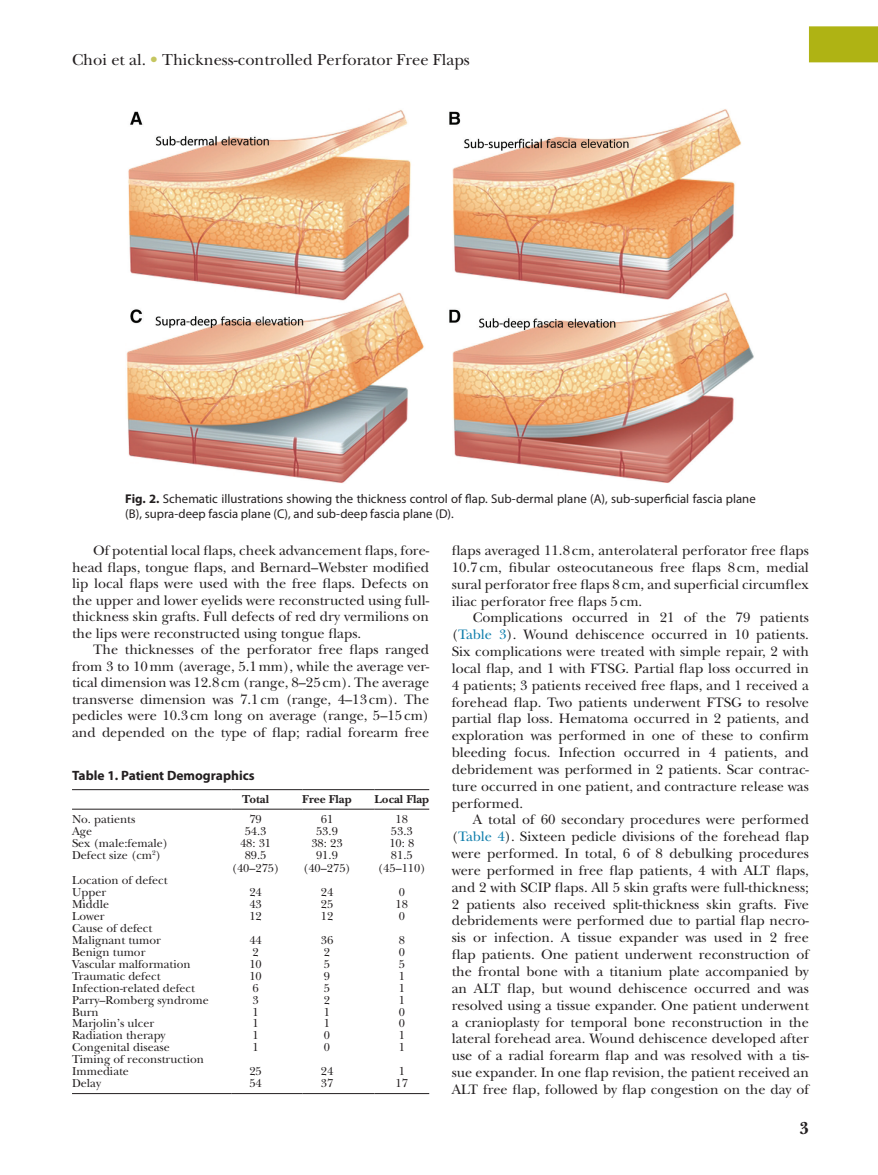
<style>
.page{position:relative;width:878px;height:1175px;background:#fff}
.page>*{position:absolute;margin:0;border:0;box-sizing:border-box;transform-origin:0 0}
.t1{font:700 18px "New Baskerville Std";color:#231f20}
.t2{font:16.5px "New Baskerville Std";color:#231f20}
.t3{font:14.25px/16.8px "New Baskerville Std";color:#231f20;text-align:justify}
.t4{font:700 13.5px "Myriad Pro";color:#231f20}
.t5{font:12.75px/15px "Myriad Pro";color:#231f20}
.t6{font:12px/13.5px "New Baskerville Std";color:#231f20;text-align:center}
.t7{font:700 12px "New Baskerville Std";color:#231f20}
.s1{color:#c5c660}
.s2{font-weight:700}
.s3{color:#0f7eac}
</style>
<div class="page">
<div style="left:808px;top:26px;width:70px;height:36px;background:#afb314"></div>
<img style="left:126px;top:109px;width:628px;height:374px">
<hr style="left:72px;top:789px;width:160px;height:1px;background:#231f20">
<hr style="left:72px;top:808px;width:160px;height:1px;background:#231f20">
<hr style="left:232px;top:789px;width:70px;height:1px;background:#231f20">
<hr style="left:232px;top:808px;width:70px;height:1px;background:#231f20">
<hr style="left:302px;top:789px;width:72px;height:1px;background:#231f20">
<hr style="left:302px;top:808px;width:72px;height:1px;background:#231f20">
<hr style="left:374px;top:789px;width:55px;height:1px;background:#231f20">
<hr style="left:374px;top:808px;width:55px;height:1px;background:#231f20">
<hr style="left:72px;top:1093px;width:160px;height:1px;background:#231f20">
<hr style="left:232px;top:1093px;width:70px;height:1px;background:#231f20">
<hr style="left:302px;top:1093px;width:72px;height:1px;background:#231f20">
<hr style="left:374px;top:1093px;width:55px;height:1px;background:#231f20">
<p class="t2" style="left:72px;top:50px;width:399px">Choi et al. <span class="s1">•</span> Thickness-controlled Perforator Free Flaps</p>
<p class="t5" style="left:125px;top:491px;width:632px"><span class="s2">Fig. 2.</span> Schematic illustrations showing the thickness control of flap. Sub-dermal plane (A), sub-superficial fascia plane (B), supra-deep fascia plane (C), and sub-deep fascia plane (D).</p>
<p class="t3" style="left:72px;top:542px;width:359px;text-indent:21px">Of potential local flaps, cheek advancement flaps, fore&shy;head flaps, tongue flaps, and Bernard–Webster modified lip local flaps were used with the free flaps. Defects on the upper and lower eyelids were reconstructed using full&shy;thickness skin grafts. Full defects of red dry vermilions on the lips were reconstructed using tongue flaps.</p>
<p class="t3" style="left:72px;top:641px;width:359px;text-indent:21px">The thicknesses of the perforator free flaps ranged from 3 to 10mm (average, 5.1mm), while the average ver&shy;tical dimension was 12.8cm (range, 8–25cm). The average transverse dimension was 7.1cm (range, 4–13cm). The pedicles were 10.3cm long on average (range, 5–15cm) and depended on the type of flap; radial forearm free</p>
<p class="t4" style="left:72px;top:767px;width:184px">Table 1. Patient Demographics</p>
<p class="t7" style="left:242px;top:792px;width:28px">Total</p>
<p class="t7" style="left:302px;top:792px;width:51px">Free Flap</p>
<p class="t7" style="left:374px;top:792px;width:56px">Local Flap</p>
<p class="t6" style="left:72px;top:812px;width:65px">No. patients</p>
<p class="t6" style="left:249px;top:812px;width:14px">79</p>
<p class="t6" style="left:321px;top:812px;width:14px">61</p>
<p class="t6" style="left:395px;top:812px;width:14px">18</p>
<p class="t6" style="left:72px;top:824px;width:22px">Age</p>
<p class="t6" style="left:245px;top:824px;width:23px">54.3</p>
<p class="t6" style="left:316px;top:824px;width:23px">53.9</p>
<p class="t6" style="left:391px;top:824px;width:23px">53.3</p>
<p class="t6" style="left:72px;top:836px;width:97px">Sex (male:female)</p>
<p class="t6" style="left:240px;top:836px;width:33px">48: 31</p>
<p class="t6" style="left:311px;top:836px;width:33px">38: 23</p>
<p class="t6" style="left:389px;top:836px;width:26px">10: 8</p>
<p class="t6" style="left:72px;top:848px;width:91px">Defect size (cm<sup>2</sup>)</p>
<p class="t6" style="left:232px;top:848px;width:49px">89.5 (40–275)</p>
<p class="t6" style="left:303px;top:848px;width:49px">91.9 (40–275)</p>
<p class="t6" style="left:378px;top:848px;width:49px">81.5 (45–110)</p>
<p class="t6" style="left:72px;top:874px;width:97px;line-height:12px;text-align:left">Location of defect<br>Upper</p>
<p class="t6" style="left:249px;top:885px;width:14px">24</p>
<p class="t6" style="left:321px;top:885px;width:14px">24</p>
<p class="t6" style="left:399px;top:885px;width:8px">0</p>
<p class="t6" style="left:72px;top:897px;width:39px">Middle</p>
<p class="t6" style="left:249px;top:897px;width:14px">43</p>
<p class="t6" style="left:321px;top:897px;width:14px">25</p>
<p class="t6" style="left:395px;top:897px;width:14px">18</p>
<p class="t6" style="left:72px;top:909px;width:34px">Lower</p>
<p class="t6" style="left:249px;top:909px;width:14px">12</p>
<p class="t6" style="left:321px;top:909px;width:14px">12</p>
<p class="t6" style="left:399px;top:909px;width:8px">0</p>
<p class="t6" style="left:72px;top:922px;width:91px;line-height:12px;text-align:left">Cause of defect<br>Malignant tumor</p>
<p class="t6" style="left:249px;top:933px;width:14px">44</p>
<p class="t6" style="left:321px;top:933px;width:14px">36</p>
<p class="t6" style="left:399px;top:933px;width:8px">8</p>
<p class="t6" style="left:72px;top:945px;width:75px">Benign tumor</p>
<p class="t6" style="left:252px;top:945px;width:8px">2</p>
<p class="t6" style="left:324px;top:945px;width:8px">2</p>
<p class="t6" style="left:399px;top:945px;width:8px">0</p>
<p class="t6" style="left:72px;top:957px;width:120px">Vascular malformation</p>
<p class="t6" style="left:249px;top:957px;width:14px">10</p>
<p class="t6" style="left:324px;top:957px;width:8px">5</p>
<p class="t6" style="left:399px;top:957px;width:8px">5</p>
<p class="t6" style="left:72px;top:969px;width:90px">Traumatic defect</p>
<p class="t6" style="left:249px;top:969px;width:14px">10</p>
<p class="t6" style="left:324px;top:969px;width:8px">9</p>
<p class="t6" style="left:399px;top:969px;width:8px">1</p>
<p class="t6" style="left:72px;top:981px;width:124px">Infection-related defect</p>
<p class="t6" style="left:252px;top:981px;width:8px">6</p>
<p class="t6" style="left:324px;top:981px;width:8px">5</p>
<p class="t6" style="left:399px;top:981px;width:8px">1</p>
<p class="t6" style="left:72px;top:993px;width:138px">Parry–Romberg syndrome</p>
<p class="t6" style="left:252px;top:993px;width:8px">3</p>
<p class="t6" style="left:324px;top:993px;width:8px">2</p>
<p class="t6" style="left:399px;top:993px;width:8px">1</p>
<p class="t6" style="left:72px;top:1005px;width:28px">Burn</p>
<p class="t6" style="left:252px;top:1005px;width:8px">1</p>
<p class="t6" style="left:324px;top:1005px;width:8px">1</p>
<p class="t6" style="left:399px;top:1005px;width:8px">0</p>
<p class="t6" style="left:72px;top:1016px;width:84px">Marjolin’s ulcer</p>
<p class="t6" style="left:252px;top:1016px;width:8px">1</p>
<p class="t6" style="left:324px;top:1016px;width:8px">1</p>
<p class="t6" style="left:399px;top:1016px;width:8px">0</p>
<p class="t6" style="left:72px;top:1028px;width:95px">Radiation therapy</p>
<p class="t6" style="left:252px;top:1028px;width:8px">1</p>
<p class="t6" style="left:324px;top:1028px;width:8px">0</p>
<p class="t6" style="left:399px;top:1028px;width:8px">1</p>
<p class="t6" style="left:72px;top:1040px;width:99px">Congenital disease</p>
<p class="t6" style="left:252px;top:1040px;width:8px">1</p>
<p class="t6" style="left:324px;top:1040px;width:8px">0</p>
<p class="t6" style="left:399px;top:1040px;width:8px">1</p>
<p class="t6" style="left:72px;top:1053px;width:133px;line-height:12px;text-align:left">Timing of reconstruction<br>Immediate</p>
<p class="t6" style="left:249px;top:1064px;width:14px">25</p>
<p class="t6" style="left:321px;top:1064px;width:14px">24</p>
<p class="t6" style="left:399px;top:1064px;width:8px">1</p>
<p class="t6" style="left:72px;top:1076px;width:31px">Delay</p>
<p class="t6" style="left:249px;top:1076px;width:14px">54</p>
<p class="t6" style="left:321px;top:1076px;width:14px">37</p>
<p class="t6" style="left:395px;top:1076px;width:14px">17</p>
<p class="t3" style="left:451px;top:542px;width:359px">flaps averaged 11.8cm, anterolateral perforator free flaps 10.7cm, fibular osteocutaneous free flaps 8cm, medial sural perforator free flaps 8cm, and superficial circumflex iliac perforator free flaps 5cm.</p>
<p class="t3" style="left:451px;top:609px;width:359px;text-indent:21px">Complications occurred in 21 of the 79 patients (<span class="s3">Table 3</span>). Wound dehiscence occurred in 10 patients.<br>Six complications were treated with simple repair, 2 with local flap, and 1 with FTSG. Partial flap loss occurred in 4 patients; 3 patients received free flaps, and 1 received a forehead flap. Two patients underwent FTSG to resolve partial flap loss. Hematoma occurred in 2 patients, and exploration was performed in one of these to confirm bleeding focus. Infection occurred in 4 patients, and debridement was performed in 2 patients. Scar contrac&shy;ture occurred in one patient, and contracture release was performed.</p>
<p class="t3" style="left:451px;top:811px;width:359px;text-indent:21px">A total of 60 secondary procedures were performed (<span class="s3">Table 4</span>). Sixteen pedicle divisions of the forehead flap were performed. In total, 6 of 8 debulking procedures were performed in free flap patients, 4 with ALT flaps, and 2 with SCIP flaps. All 5 skin grafts were full-thickness; 2 patients also received split-thickness skin grafts. Five debridements were performed due to partial flap necro&shy;sis or infection. A tissue expander was used in 2 free flap patients. One patient underwent reconstruction of the frontal bone with a titanium plate accompanied by an ALT flap, but wound dehiscence occurred and was resolved using a tissue expander. One patient underwent a cranioplasty for temporal bone reconstruction in the lateral forehead area. Wound dehiscence developed after use of a radial forearm flap and was resolved with a tis&shy;sue expander. In one flap revision, the patient received an ALT free flap, followed by flap congestion on the day of</p>
<p class="t1" style="left:799px;top:1118px;width:11px">3</p>
</div>
